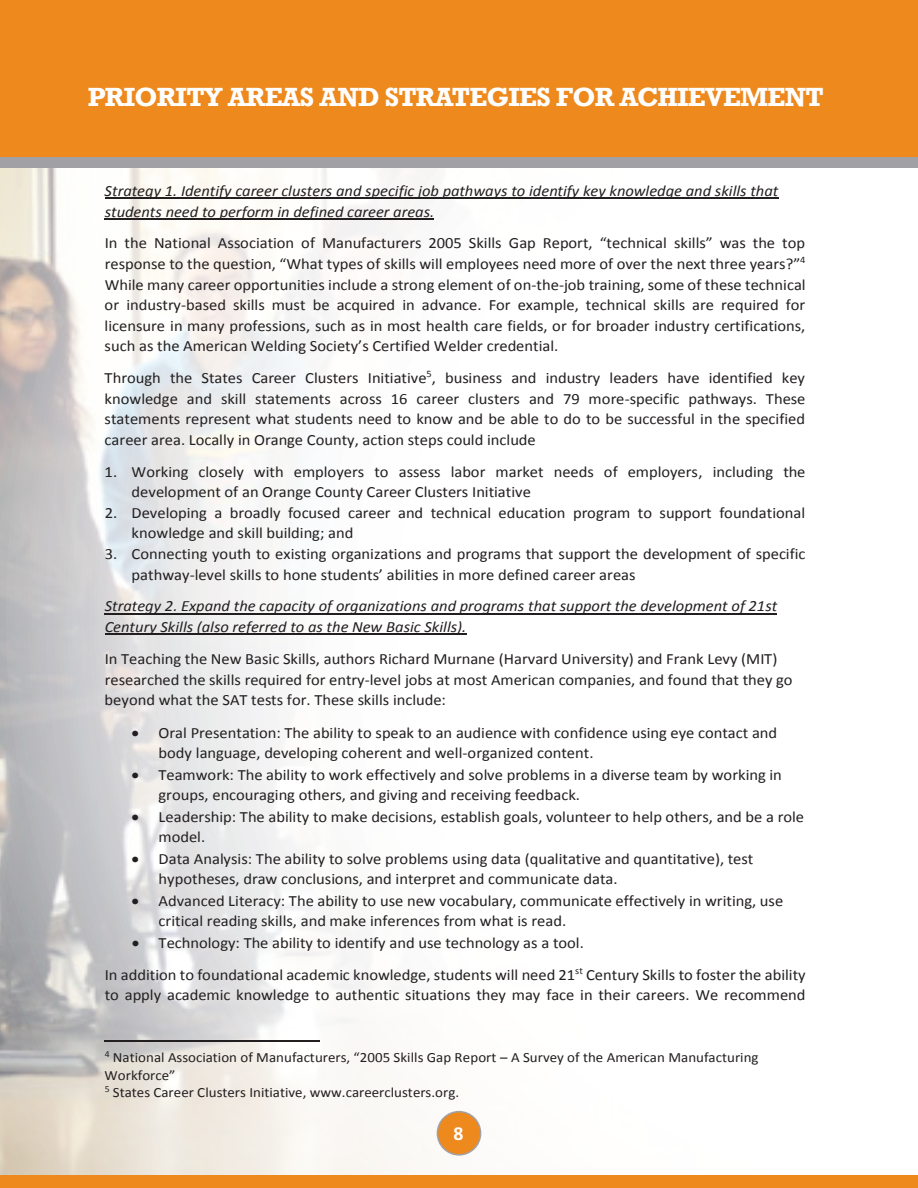
<style>
.page{position:relative;width:918px;height:1188px;background:#fff}
.page>*{position:absolute;margin:0;border:0;box-sizing:border-box;transform-origin:0 0}
.t1{font:700 48px "Rockwell";color:#fff}
.t2{font:700 27px "Rockwell";letter-spacing:-.03em;color:#fff}
.t3{font:700 18px "Frutiger";color:#fff}
.t4{font:15.6px/20.5px "Calibri";color:#231f20;scale:1.06 1}
.t5{font:italic 15.6px/20.5px "Calibri";color:#231f20;scale:1.06 1}
.t6{font:14.1px/17.2px "Calibri";color:#231f20;scale:1.06 1}
</style>
<div class="page">
<img style="left:0;top:167px;width:918px;height:1008px">
<div style="left:437px;top:1112px;width:44px;height:43px;background:#ed891d;border-radius:50%"></div>
<div style="left:437px;top:1111px;width:44px;height:45px;border:2px solid #a1a1a5;border-radius:50%"></div>
<div style="left:0;top:157px;width:918px;height:10px;background:#a1a1a5"></div>
<div style="left:0;top:0;width:918px;height:157px;background:#ed891d"></div>
<hr style="left:105px;top:198px;width:673px;height:1px;background:#231f20">
<hr style="left:105px;top:218px;width:329px;height:1px;background:#231f20">
<hr style="left:105px;top:613px;width:672px;height:1px;background:#231f20">
<hr style="left:105px;top:634px;width:361px;height:1px;background:#231f20">
<hr style="left:105px;top:1041px;width:215px;height:1px;background:#231f20">
<div style="left:0;top:1175px;width:918px;height:13px;background:#ed891d"></div>
<h2 class="t2" style="left:88px;top:81px;width:737px">PRIORITY AREAS AND STRATEGIES FOR ACHIEVEMENT</h2>
<h1 class="t1" style="left:88px;top:76px;width:241px">HEADING</h1>
<p class="t5" style="left:105px;top:180px;width:637px">Strategy 1. Identify career clusters and specific job pathways to identify key knowledge and skills that students need to perform in defined career areas.</p>
<p class="t4" style="left:105px;top:233px;width:663px;text-align:justify">In the National Association of Manufacturers 2005 Skills Gap Report, “technical skills” was the top response to the question, “What types of skills will employees need more of over the next three years?”<sup>4<br></sup>While many career opportunities include a strong element of on-the-job training, some of these technical or industry-based skills must be acquired in advance. For example, technical skills are required for licensure in many professions, such as in most health care fields, or for broader industry certifications, such as the American Welding Society’s Certified Welder credential.</p>
<p class="t4" style="left:105px;top:368px;width:663px;text-align:justify">Through the States Career Clusters Initiative<sup>5</sup>, business and industry leaders have identified key knowledge and skill statements across 16 career clusters and 79 more-specific pathways. These statements represent what students need to know and be able to do to be successful in the specified career area. Locally in Orange County, action steps could include</p>
<p class="t4" style="left:132px;top:461px;width:637px;text-indent:-27px">1. Working closely with employers to assess labor market needs of employers, including the development of an Orange County Career Clusters Initiative</p>
<p class="t4" style="left:132px;top:503px;width:637px;text-indent:-27px">2. Developing a broadly focused career and technical education program to support foundational knowledge and skill building; and</p>
<p class="t4" style="left:132px;top:544px;width:637px;text-indent:-27px">3. Connecting youth to existing organizations and programs that support the development of specific pathway-level skills to hone students’ abilities in more defined career areas</p>
<p class="t5" style="left:105px;top:595px;width:636px">Strategy 2. Expand the capacity of organizations and programs that support the development of 21st<br>Century Skills (also referred to as the New Basic Skills).</p>
<p class="t4" style="left:105px;top:649px;width:651px">In Teaching the New Basic Skills, authors Richard Murnane (Harvard University) and Frank Levy (MIT) researched the skills required for entry-level jobs at most American companies, and found that they go beyond what the SAT tests for. These skills include:</p>
<p class="t4" style="left:159px;top:722px;width:585px;text-indent:-27px">• Oral Presentation: The ability to speak to an audience with confidence using eye contact and body language, developing coherent and well-organized content.</p>
<p class="t4" style="left:159px;top:765px;width:590px;text-indent:-27px">• Teamwork: The ability to work effectively and solve problems in a diverse team by working in groups, encouraging others, and giving and receiving feedback.</p>
<p class="t4" style="left:159px;top:806px;width:611px;text-indent:-27px">• Leadership: The ability to make decisions, establish goals, volunteer to help others, and be a role model.</p>
<p class="t4" style="left:159px;top:849px;width:563px;text-indent:-27px">• Data Analysis: The ability to solve problems using data (qualitative and quantitative), test hypotheses, draw conclusions, and interpret and communicate data.</p>
<p class="t4" style="left:159px;top:890px;width:591px;text-indent:-27px">• Advanced Literacy: The ability to use new vocabulary, communicate effectively in writing, use critical reading skills, and make inferences from what is read.</p>
<p class="t4" style="left:105px;top:927px;width:663px;line-height:32px;text-indent:27px">• Technology: The ability to identify and use technology as a tool.<br>In addition to foundational academic knowledge, students will need 21<sup>st</sup> Century Skills to foster the ability</p>
<p class="t4" style="left:105px;top:985px;width:663px">to apply academic knowledge to authentic situations they may face in their careers. We recommend</p>
<p class="t6" style="left:105px;top:1049px;width:618px"><sup>4</sup> National Association of Manufacturers, “2005 Skills Gap Report – A Survey of the American Manufacturing<br>Workforce”<br><sup>5</sup> States Career Clusters Initiative, www.careerclusters.org.</p>
<p class="t3" style="left:453px;top:1123px;width:12px">8</p>
</div>
